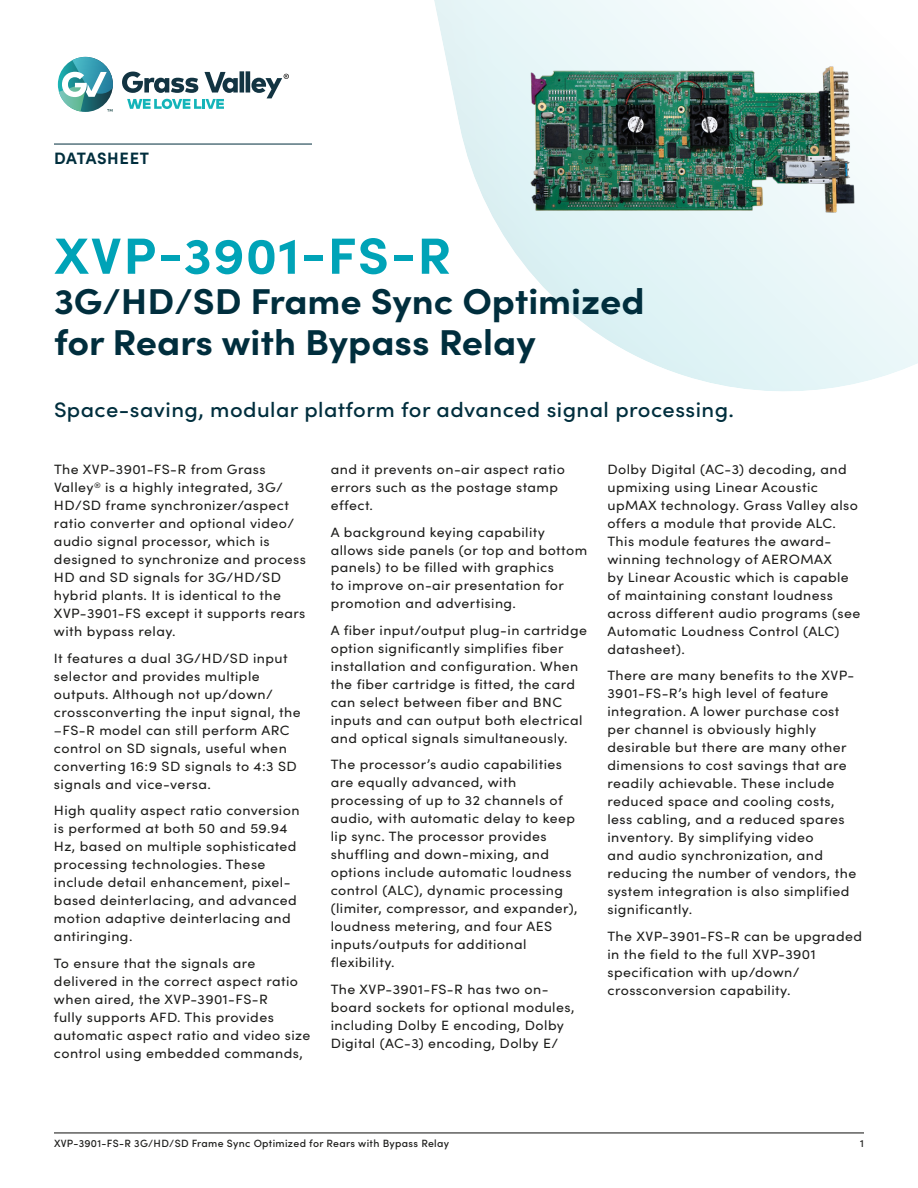
<style>
.page{position:relative;width:918px;height:1188px;background:#fff}
.page>*{position:absolute;margin:0;border:0;box-sizing:border-box;transform-origin:0 0}
.t1{font:700 51px "Sofia Pro";letter-spacing:.02em;color:#00a3b7;scale:1.05 1}
.t2{font:700 36px/40.5px "Sofia Pro";color:#002e3d;scale:1.05 1}
.t3{font:500 21px "Sofia Pro";letter-spacing:.02em;color:#002e3d;scale:1.05 1}
.t4{font:700 16.5px "Sofia Pro";letter-spacing:.035em;color:#002e3d}
.t5{font:13.5px/18px "Sofia Pro";letter-spacing:.03em;color:#1d1d1b;scale:1.05 1}
.t6{font:500 10.5px "Sofia Pro";letter-spacing:.03em;color:#1d1d1b}
</style>
<div class="page">
<svg style="left:130px;top:0;width:788px;height:391px"></svg>
<hr style="left:54px;top:1132px;width:810px;height:1px;background:#1d1d1b">
<svg style="left:122px;top:71px;width:167px;height:38px"></svg>
<svg style="left:59px;top:57px;width:54px;height:55px"></svg>
<hr style="left:54px;top:144px;width:258px;height:1px;background:#002e3d">
<img style="left:522px;top:54px;width:341px;height:171px">
<p class="t4" style="left:54px;top:145px;width:96px">DATASHEET</p>
<h1 class="t1" style="left:54px;top:217px;width:380px">XVP-3901-FS-R</h1>
<h2 class="t2" style="left:54px;top:279px;width:564px">3G/HD/SD Frame Sync Optimized for Rears with Bypass Relay</h2>
<h3 class="t3" style="left:54px;top:394px;width:649px">Space-saving, modular platform for advanced signal processing.</h3>
<p class="t5" style="left:54px;top:460px;width:241px">The XVP-3901-FS-R from Grass<br>Valley<sup>®</sup> is a highly integrated, 3G/<br>HD/SD frame synchronizer/aspect ratio converter and optional video/ audio signal processor, which is designed to synchronize and process<br>HD and SD signals for 3G/HD/SD hybrid plants. It is identical to the<br>XVP-3901-FS except it supports rears with bypass relay.</p>
<p class="t5" style="left:54px;top:648px;width:237px">It features a dual 3G/HD/SD input selector and provides multiple outputs. Although not up/down/ crossconverting the input signal, the –FS-R model can still perform ARC control on SD signals, useful when converting 16:9 SD signals to 4:3 SD signals and vice-versa.</p>
<p class="t5" style="left:54px;top:801px;width:235px">High quality aspect ratio conversion is performed at both 50 and 59.94<br>Hz, based on multiple sophisticated processing technologies. These include detail enhancement, pixel&shy;based deinterlacing, and advanced motion adaptive deinterlacing and antiringing.</p>
<p class="t5" style="left:54px;top:953px;width:246px">To ensure that the signals are delivered in the correct aspect ratio when aired, the XVP-3901-FS-R<br>fully supports AFD. This provides automatic aspect ratio and video size control using embedded commands,</p>
<p class="t5" style="left:331px;top:460px;width:225px">and it prevents on-air aspect ratio errors such as the postage stamp effect.</p>
<p class="t5" style="left:331px;top:522px;width:246px">A background keying capability allows side panels (or top and bottom panels) to be filled with graphics<br>to improve on-air presentation for promotion and advertising.</p>
<p class="t5" style="left:331px;top:621px;width:246px">A fiber input/output plug-in cartridge option significantly simplifies fiber installation and configuration. When the fiber cartridge is fitted, the card can select between fiber and BNC inputs and can output both electrical and optical signals simultaneously.</p>
<p class="t5" style="left:331px;top:755px;width:237px">The processor’s audio capabilities are equally advanced, with processing of up to 32 channels of audio, with automatic delay to keep lip sync. The processor provides shuffling and down-mixing, and options include automatic loudness control (ALC), dynamic processing (limiter, compressor, and expander), loudness metering, and four AES inputs/outputs for additional flexibility.</p>
<p class="t5" style="left:331px;top:979px;width:234px">The XVP-3901-FS-R has two on&shy;board sockets for optional modules, including Dolby E encoding, Dolby Digital (AC-3) encoding, Dolby E/</p>
<p class="t5" style="left:608px;top:459px;width:242px">Dolby Digital (AC-3) decoding, and upmixing using Linear Acoustic upMAX technology. Grass Valley also offers a module that provide ALC.<br>This module features the award&shy;winning technology of AEROMAX<br>by Linear Acoustic which is capable of maintaining constant loudness across different audio programs (see<br>Automatic Loudness Control (ALC) datasheet).</p>
<p class="t5" style="left:608px;top:666px;width:238px">There are many benefits to the XVP-3901-FS-R’s high level of feature integration. A lower purchase cost per channel is obviously highly desirable but there are many other dimensions to cost savings that are readily achievable. These include reduced space and cooling costs, less cabling, and a reduced spares inventory. By simplifying video<br>and audio synchronization, and reducing the number of vendors, the system integration is also simplified significantly.</p>
<p class="t5" style="left:608px;top:926px;width:244px">The XVP-3901-FS-R can be upgraded in the field to the full XVP-3901 specification with up/down/ crossconversion capability.</p>
<p class="t6" style="left:54px;top:1136px;width:397px">XVP-3901-FS-R 3G/HD/SD Frame Sync Optimized for Rears with Bypass Relay</p>
<p class="t6" style="left:860px;top:1136px;width:5px">1</p>
</div>
